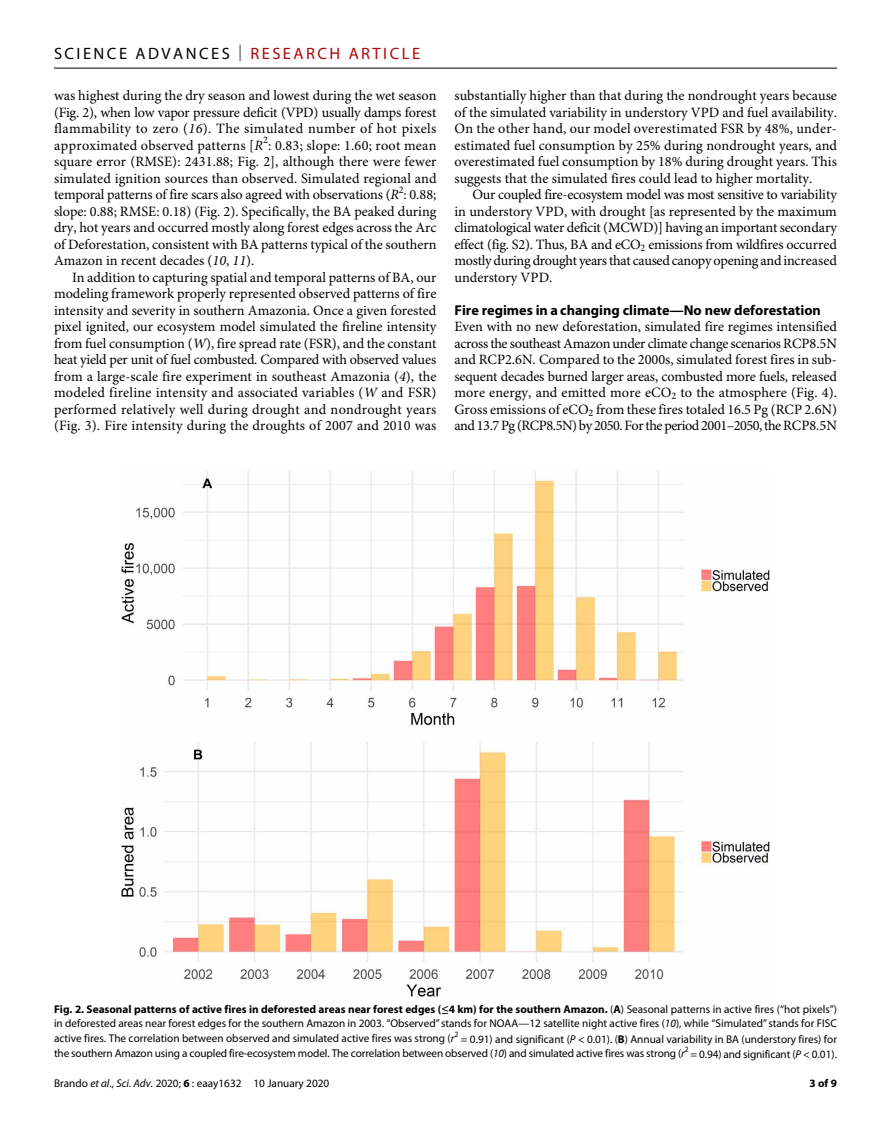
<style>
.page{position:relative;width:891px;height:1134px;background:#fff}
.page>*{position:absolute;margin:0;border:0;box-sizing:border-box;transform-origin:0 0}
.t1{font:16.5px "Myriad Pro";letter-spacing:.15em;color:#000}
.t2{font:14.25px/16.5px "Minion Pro";color:#000;text-align:justify}
.t3{font:700 14.25px "Myriad Pro";color:#000}
.t4{font:11.25px/15px "Myriad Pro";letter-spacing:-.01em;color:#000;text-align:justify}
.t5{font:700 11.25px "Myriad Pro";color:#000}
.s1{font-weight:300}
.s2{color:#b10508}
.s3{font-style:italic}
.s4{font-weight:700}
</style>
<div class="page">
<hr style="left:54px;top:68px;width:783px;height:1px;background:#000">
<img style="left:122px;top:470px;width:648px;height:526px">
<p class="t1" style="left:54px;top:40px;width:368px">SCIENCE ADVANCES <span class="s1">|</span> <span class="s2">RESEARCH ARTICLE</span></p>
<p class="t2" style="left:54px;top:89px;width:384px">was highest during the dry season and lowest during the wet season (Fig. 2), when low vapor pressure deficit (VPD) usually damps forest flammability to zero (<span class="s3">16</span>). The simulated number of hot pixels approximated observed patterns [<span class="s3">R</span><sup>2</sup>: 0.83; slope: 1.60; root mean square error (RMSE): 2431.88; Fig. 2], although there were fewer simulated ignition sources than observed. Simulated regional and temporal patterns of fire scars also agreed with observations (<span class="s3">R</span><sup>2</sup>: 0.88; slope: 0.88; RMSE: 0.18) (Fig. 2). Specifically, the BA peaked during dry, hot years and occurred mostly along forest edges across the Arc of Deforestation, consistent with BA patterns typical of the southern Amazon in recent decades (<span class="s3">10</span>, <span class="s3">11</span>).</p>
<p class="t2" style="left:54px;top:270px;width:384px;text-indent:18px">In addition to capturing spatial and temporal patterns of BA, our modeling framework properly represented observed patterns of fire intensity and severity in southern Amazonia. Once a given forested pixel ignited, our ecosystem model simulated the fireline intensity from fuel consumption (<span class="s3">W</span>), fire spread rate (FSR), and the constant heat yield per unit of fuel combusted. Compared with observed values from a large-scale fire experiment in southeast Amazonia (<span class="s3">4</span>), the modeled fireline intensity and associated variables (<span class="s3">W</span> and FSR) performed relatively well during drought and nondrought years (Fig. 3). Fire intensity during the droughts of 2007 and 2010 was</p>
<p class="t2" style="left:455px;top:89px;width:384px">substantially higher than that during the nondrought years because of the simulated variability in understory VPD and fuel availability.<br>On the other hand, our model overestimated FSR by 48%, under&shy;estimated fuel consumption by 25% during nondrought years, and overestimated fuel consumption by 18% during drought years. This suggests that the simulated fires could lead to higher mortality.</p>
<p class="t2" style="left:455px;top:188px;width:384px;text-indent:18px">Our coupled fire-ecosystem model was most sensitive to variability in understory VPD, with drought [as represented by the maximum climatological water deficit (MCWD)] having an important secondary effect (fig. S2). Thus, BA and eCO<sub>2</sub> emissions from wildfires occurred mostly during drought years that caused canopy opening and increased understory VPD.</p>
<p class="t3" style="left:455px;top:298px;width:368px">Fire regimes in a changing climate—No new deforestation</p>
<p class="t2" style="left:455px;top:320px;width:384px">Even with no new deforestation, simulated fire regimes intensified across the southeast Amazon under climate change scenarios RCP8.5N and RCP2.6N. Compared to the 2000s, simulated forest fires in sub&shy;sequent decades burned larger areas, combusted more fuels, released more energy, and emitted more eCO<sub>2</sub> to the atmosphere (Fig. 4).<br>Gross emissions of eCO<sub>2</sub> from these fires totaled 16.5 Pg (RCP 2.6N) and 13.7 Pg (RCP8.5N) by 2050. For the period 2001–2050, the RCP8.5N</p>
<p class="t4" style="left:54px;top:1001px;width:785px"><span class="s4">Fig. 2. Seasonal patterns of active fires in deforested areas near forest edges (≤4 km) for the southern Amazon.</span> (<span class="s4">A</span>) Seasonal patterns in active fires (“hot pixels”) in deforested areas near forest edges for the southern Amazon in 2003. “Observed” stands for NOAA—12 satellite night active fires (<span class="s3">10</span>), while “Simulated” stands for FISC active fires. The correlation between observed and simulated active fires was strong (<span class="s3">r</span><sup>2</sup> = 0.91) and significant (<span class="s3">P</span> &lt; 0.01). (<span class="s4">B</span>) Annual variability in BA (understory fires) for the southern Amazon using a coupled fire-ecosystem model. The correlation between observed (<span class="s3">10</span>) and simulated active fires was strong (<span class="s3">r</span><sup>2</sup> = 0.94) and significant (<span class="s3">P</span> &lt; 0.01).</p>
<p class="t4" style="left:54px;top:1076px;width:277px">Brando <span class="s3">et al</span>., <span class="s3">Sci. Adv.</span> 2020; <span class="s4">6</span> : eaay1632 10 January 2020</p>
<p class="t5" style="left:810px;top:1074px;width:29px">3 of 9</p>
</div>
